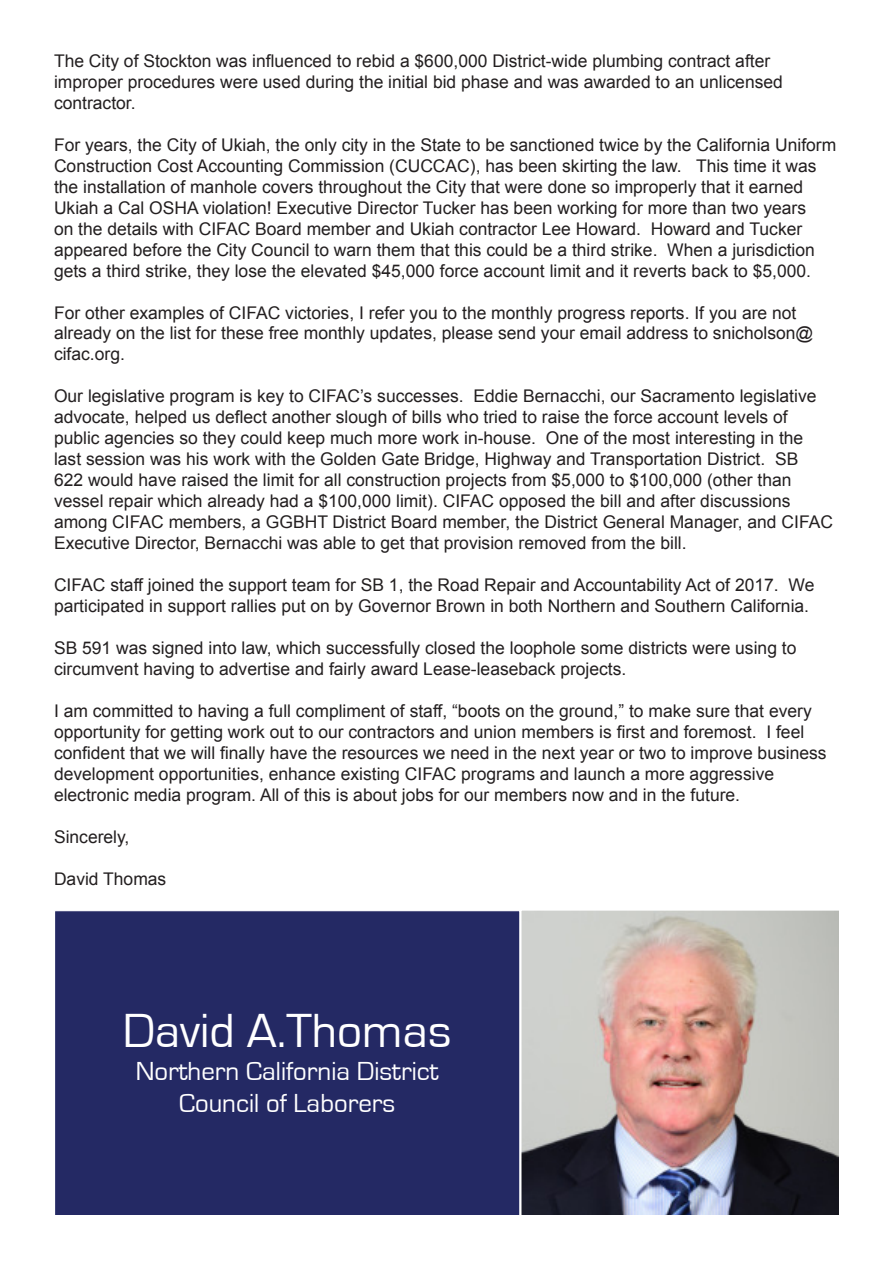
<style>
.page{position:relative;width:893px;height:1269px;background:#fff}
.page>*{position:absolute;margin:0;border:0;box-sizing:border-box;transform-origin:0 0}
.t1{font:49.35px "Eurostile";color:#fff}
.t2{font:26.85px/32.2px "Eurostile";color:#fff;text-align:center}
.t3{font:17.55px/21px "Arial";color:#231f20}
</style>
<div class="page">
<img style="left:521px;top:910px;width:318px;height:305px">
<div style="left:55px;top:911px;width:465px;height:304px;background:#242964"></div>
<p class="t3" style="left:54px;top:50px;width:730px">The City of Stockton was influenced to rebid a $600,000 District-wide plumbing contract after improper procedures were used during the initial bid phase and was awarded to an unlicensed contractor.</p>
<p class="t3" style="left:54px;top:135px;width:784px">For years, the City of Ukiah, the only city in the State to be sanctioned twice by the California Uniform Construction Cost Accounting Commission (CUCCAC), has been skirting the law. This time it was the installation of manhole covers throughout the City that were done so improperly that it earned Ukiah a Cal OSHA violation! Executive Director Tucker has been working for more than two years<br>on the details with CIFAC Board member and Ukiah contractor Lee Howard. Howard and Tucker appeared before the City Council to warn them that this could be a third strike. When a jurisdiction gets a third strike, they lose the elevated $45,000 force account limit and it reverts back to $5,000.</p>
<p class="t3" style="left:54px;top:303px;width:761px">For other examples of CIFAC victories, I refer you to the monthly progress reports. If you are not already on the list for these free monthly updates, please send your email address to snicholson@ cifac.org.</p>
<p class="t3" style="left:54px;top:387px;width:780px">Our legislative program is key to CIFAC’s successes. Eddie Bernacchi, our Sacramento legislative advocate, helped us deflect another slough of bills who tried to raise the force account levels of public agencies so they could keep much more work in-house. One of the most interesting in the last session was his work with the Golden Gate Bridge, Highway and Transportation District. SB<br>622 would have raised the limit for all construction projects from $5,000 to $100,000 (other than vessel repair which already had a $100,000 limit). CIFAC opposed the bill and after discussions among CIFAC members, a GGBHT District Board member, the District General Manager, and CIFAC Executive Director, Bernacchi was able to get that provision removed from the bill.</p>
<p class="t3" style="left:54px;top:575px;width:762px">CIFAC staff joined the support team for SB 1, the Road Repair and Accountability Act of 2017. We participated in support rallies put on by Governor Brown in both Northern and Southern California.</p>
<p class="t3" style="left:54px;top:639px;width:744px">SB 591 was signed into law, which successfully closed the loophole some districts were using to circumvent having to advertise and fairly award Lease-leaseback projects.</p>
<p class="t3" style="left:54px;top:702px;width:774px">I am committed to having a full compliment of staff, “boots on the ground,” to make sure that every opportunity for getting work out to our contractors and union members is first and foremost. I feel confident that we will finally have the resources we need in the next year or two to improve business development opportunities, enhance existing CIFAC programs and launch a more aggressive electronic media program. All of this is about jobs for our members now and in the future.</p>
<p class="t3" style="left:54px;top:828px;width:77px">Sincerely,</p>
<p class="t3" style="left:54px;top:869px;width:114px">David Thomas</p>
<h1 class="t1" style="left:123px;top:1014px;width:330px">David A.Thomas</h1>
<h2 class="t2" style="left:136px;top:1057px;width:304px">Northern California District<br>Council of Laborers</h2>
</div>
